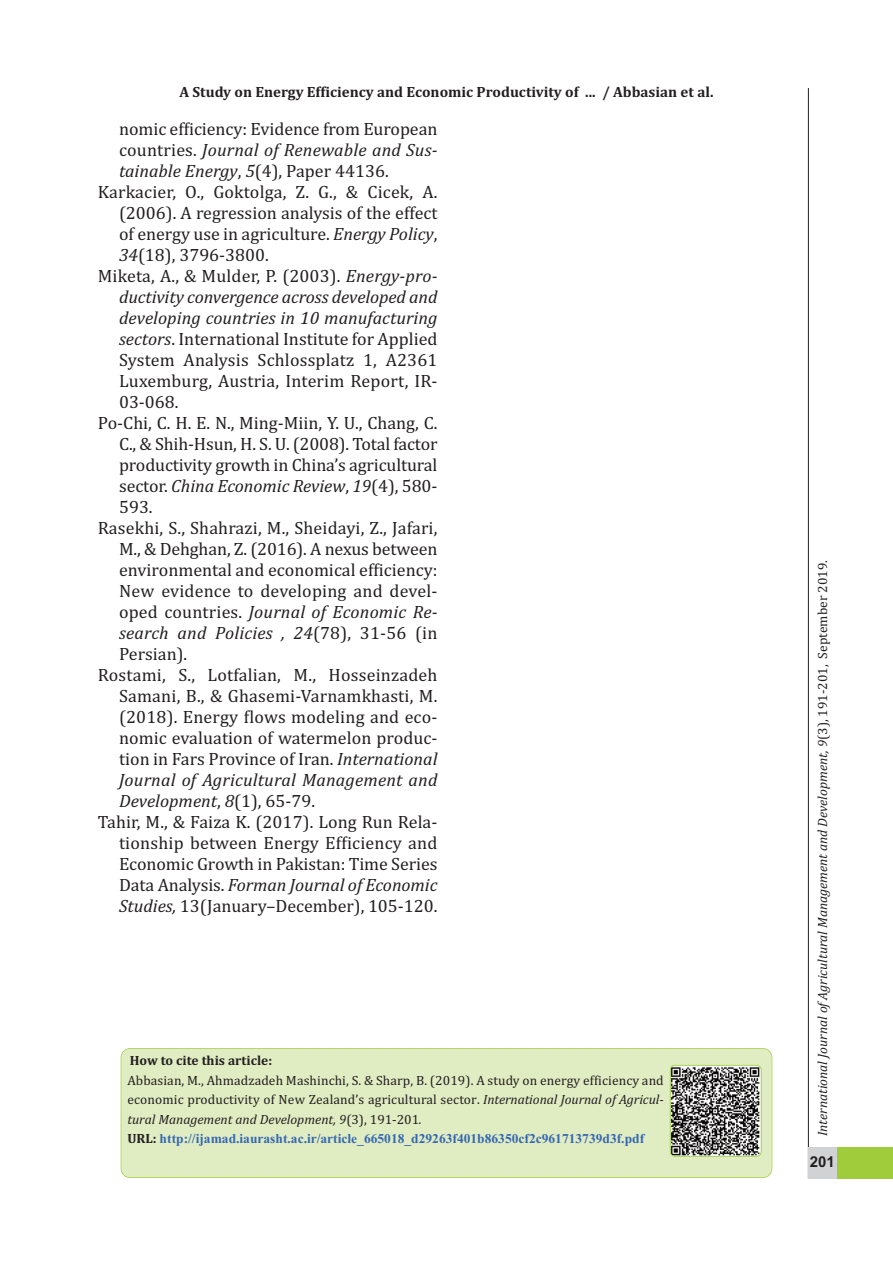
<style>
.page{position:relative;width:893px;height:1263px;background:#fff}
.page>*{position:absolute;margin:0;border:0;box-sizing:border-box;transform-origin:0 0}
.t1{font:18px "Cambria";color:#231f20}
.t2{font:italic 18px "Cambria";letter-spacing:.005em;color:#231f20}
.t3{font:700 15px "Cambria";color:#231f20}
.t4{font:700 15px "Arial";color:#231f20}
.t5{font:13.5px/19.5px "Cambria";letter-spacing:.01em;color:#231f20;text-align:justify}
.t6{font:italic 13.5px "Cambria";color:#231f20}
.t7{font:700 13.5px "Times New Roman";color:#3568b2}
.t8{font:700 13.5px "Cambria";color:#231f20}
.s1{font-style:normal}
.s2{font-style:italic}
.s3{font-family:"Cambria";color:#231f20}
</style>
<div class="page">
<div style="left:808px;top:1147px;width:85px;height:32px;background:#a0cc3c"></div>
<hr style="left:808px;top:88px;width:1px;height:1090px;background:#231f20">
<div style="left:808px;top:1147px;width:29px;height:32px;background:#d1d2d4"></div>
<div style="left:121px;top:1049px;width:651px;height:128px;background:#e0ecc2;border-radius:9px"></div>
<div style="left:121px;top:1048px;width:651px;height:130px;border:2px solid #a0cc3c;border-radius:9px"></div>
<img style="left:671px;top:1065px;width:90px;height:91px;border-radius:4px">
<div style="left:670px;top:1065px;width:92px;height:92px;border:2px solid #a0cc3c;border-radius:5px"></div>
<p class="t3" style="left:179px;top:83px;width:536px">A Study on Energy Efficiency and Economic Productivity of ... / Abbasian et al.</p>
<p class="t1" style="left:119px;top:118px;width:320px">nomic efficiency: Evidence from European</p>
<p class="t2" style="left:119px;top:139px;width:320px"><span class="s1">countries.</span> Journal of Renewable and Sus-</p>
<p class="t1" style="left:119px;top:160px;width:271px"><span class="s2">tainable Energy</span>, <span class="s2">5</span>(4), Paper 44136.</p>
<p class="t1" style="left:98px;top:181px;width:341px">Karkacier, O., Goktolga, Z. G., &amp; Cicek, A.</p>
<p class="t1" style="left:119px;top:202px;width:320px">(2006). A regression analysis of the effect</p>
<p class="t1" style="left:119px;top:223px;width:320px">of energy use in agriculture. <span class="s2">Energy Policy</span>,</p>
<p class="t1" style="left:119px;top:244px;width:151px"><span class="s2">34</span>(18), 3796-3800.</p>
<p class="t1" style="left:98px;top:265px;width:341px">Miketa, A., &amp; Mulder, P. (2003). <span class="s2">Energy-pro-</span></p>
<p class="t2" style="left:119px;top:286px;width:320px">ductivity convergence across developed and</p>
<p class="t2" style="left:119px;top:307px;width:320px">developing countries in 10 manufacturing</p>
<p class="t1" style="left:119px;top:328px;width:320px"><span class="s2">sectors</span>. International Institute for Applied</p>
<p class="t1" style="left:119px;top:349px;width:320px">System Analysis Schlossplatz 1, A2361</p>
<p class="t1" style="left:119px;top:370px;width:320px">Luxemburg, Austria, Interim Report, IR-</p>
<p class="t1" style="left:119px;top:391px;width:61px">03-068.</p>
<p class="t1" style="left:98px;top:412px;width:341px">Po-Chi, C. H. E. N., Ming-Miin, Y. U., Chang, C.</p>
<p class="t1" style="left:119px;top:433px;width:320px">C., &amp; Shih-Hsun, H. S. U. (2008). Total factor</p>
<p class="t1" style="left:119px;top:454px;width:320px">productivity growth in China’s agricultural</p>
<p class="t2" style="left:119px;top:475px;width:320px"><span class="s1">sector.</span> China Economic Review<span class="s1">,</span> 19<span class="s1">(4), 580-</span></p>
<p class="t1" style="left:119px;top:496px;width:35px">593.</p>
<p class="t1" style="left:98px;top:517px;width:341px">Rasekhi, S., Shahrazi, M., Sheidayi, Z., Jafari,</p>
<p class="t1" style="left:119px;top:538px;width:320px">M., &amp; Dehghan, Z. (2016). A nexus between</p>
<p class="t1" style="left:119px;top:559px;width:320px">environmental and economical efficiency:</p>
<p class="t1" style="left:119px;top:580px;width:320px">New evidence to developing and devel-</p>
<p class="t2" style="left:119px;top:601px;width:320px"><span class="s1">oped countries.</span> Journal of Economic Re-</p>
<p class="t2" style="left:119px;top:622px;width:320px">search and Policies , 24<span class="s1">(78), 31-56 (in</span></p>
<p class="t1" style="left:119px;top:643px;width:70px">Persian).</p>
<p class="t1" style="left:98px;top:664px;width:341px">Rostami, S., Lotfalian, M., Hosseinzadeh</p>
<p class="t1" style="left:119px;top:685px;width:320px">Samani, B., &amp; Ghasemi-Varnamkhasti, M.</p>
<p class="t1" style="left:119px;top:706px;width:320px">(2018). Energy flows modeling and eco-</p>
<p class="t1" style="left:119px;top:727px;width:320px">nomic evaluation of watermelon produc-</p>
<p class="t1" style="left:119px;top:748px;width:320px">tion in Fars Province of Iran. <span class="s2">International</span></p>
<p class="t2" style="left:119px;top:769px;width:320px">Journal of Agricultural Management and</p>
<p class="t2" style="left:119px;top:790px;width:198px">Development<span class="s1">,</span> 8<span class="s1">(1), 65-79.</span></p>
<p class="t1" style="left:98px;top:811px;width:341px">Tahir, M., &amp; Faiza K. (2017). Long Run Rela-</p>
<p class="t1" style="left:119px;top:832px;width:320px">tionship between Energy Efficiency and</p>
<p class="t1" style="left:119px;top:853px;width:320px">Economic Growth in Pakistan: Time Series</p>
<p class="t2" style="left:119px;top:874px;width:320px"><span class="s1">Data Analysis.</span> Forman Journal of Economic</p>
<p class="t1" style="left:119px;top:895px;width:320px"><span class="s2">Studies,</span> 13(January–December), 105-120.</p>
<p class="t8" style="left:130px;top:1053px;width:144px">How to cite this article:</p>
<p class="t5" style="left:127px;top:1070px;width:538px">Abbasian, M., Ahmadzadeh Mashinchi, S. &amp; Sharp, B. (2019). A study on energy efficiency and economic productivity of New Zealand’s agricultural sector. <span class="s2">International Journal of Agricul&shy;tural Management and Development, 9</span>(3), 191-201<span class="s2">.</span></p>
<p class="t7" style="left:127px;top:1131px;width:518px"><span class="s3">URL:</span> http://ijamad.iaurasht.ac.ir/article_665018_d29263f401b86350cf2c961713739d3f.pdf</p>
<p class="t6" style="left:815px;top:1136px;width:577px;rotate:-90deg">International Journal ofAgricultural Management and Development, 9<span class="s1">(3), 191-201, September 2019.</span></p>
<p class="t4" style="left:810px;top:1153px;width:27px">201</p>
</div>
